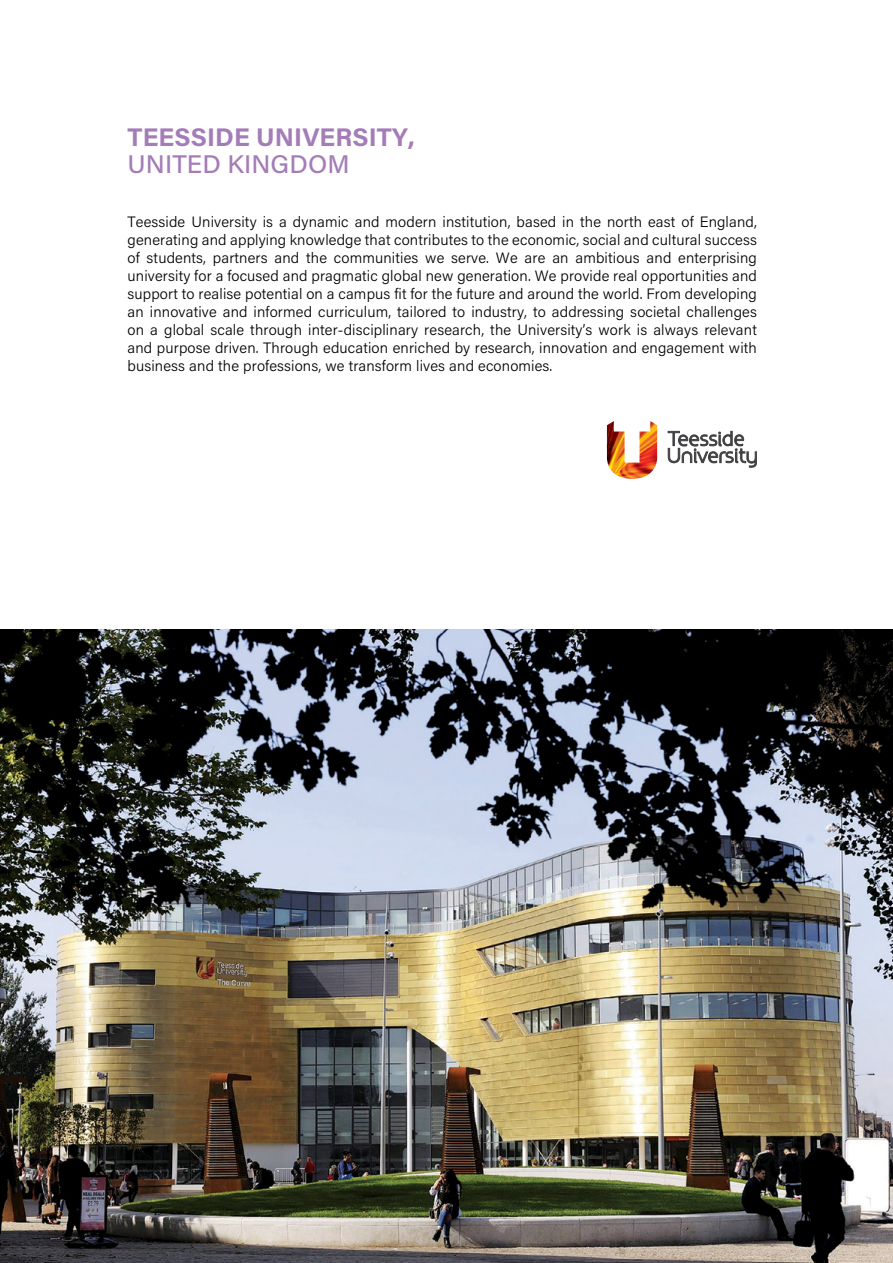
<style>
.page{position:relative;width:893px;height:1263px;background:#fff}
.page>*{position:absolute;margin:0;border:0;box-sizing:border-box;transform-origin:0 0}
.t1{font:700 25.5px "Acumin Pro";letter-spacing:.005em;color:#a47db8}
.t2{font:500 25.5px "Acumin Pro";letter-spacing:.005em;color:#a47db8}
.t3{font:300 15px/18px "Acumin Pro";letter-spacing:.01em;color:#000;text-align:justify}
</style>
<div class="page">
<img style="left:0;top:629px;width:893px;height:634px">
<img style="left:607px;top:421px;width:50px;height:58px">
<svg style="left:667px;top:431px;width:90px;height:37px"></svg>
<h1 class="t1" style="left:128px;top:119px;width:289px">TEESSIDE UNIVERSITY,</h1>
<h1 class="t2" style="left:128px;top:147px;width:224px">UNITED KINGDOM</h1>
<p class="t3" style="left:128px;top:212px;width:631px">Teesside University is a dynamic and modern institution, based in the north east of England, generating and applying knowledge that contributes to the economic, social and cultural success of students, partners and the communities we serve. We are an ambitious and enterprising university for a focused and pragmatic global new generation. We provide real opportunities and support to realise potential on a campus fit for the future and around the world. From developing an innovative and informed curriculum, tailored to industry, to addressing societal challenges on a global scale through inter-disciplinary research, the University’s work is always relevant and purpose driven. Through education enriched by research, innovation and engagement with business and the professions, we transform lives and economies.</p>
</div>
